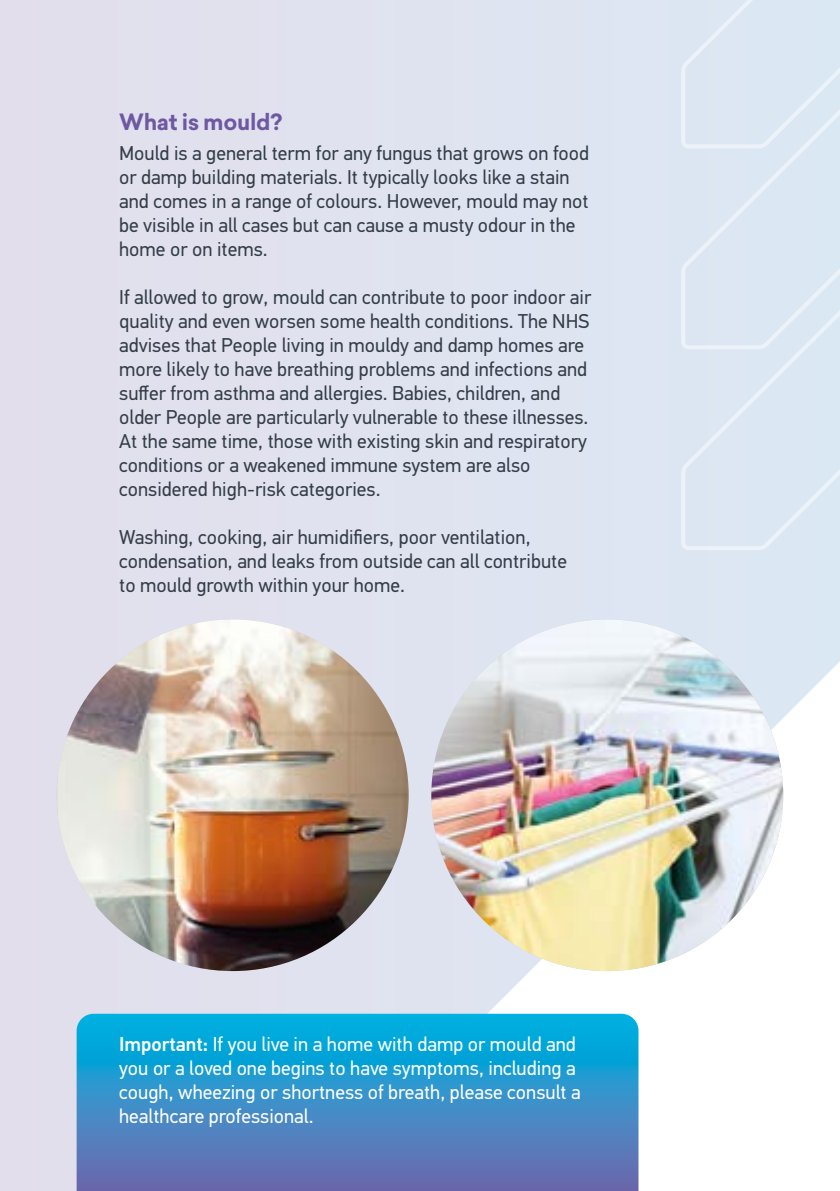
<style>
.page{position:relative;width:840px;height:1191px;background:#fff}
.page>*{position:absolute;margin:0;border:0;box-sizing:border-box;transform-origin:0 0}
.t1{font:700 22px "Sailec";letter-spacing:-.015em;color:#6f58a2}
.t2{font:20px/24px "PF Din Text Std";color:#343e48}
.t3{font:20px/24px "PF Din Text Std";color:#fff}
.s1{font-weight:500}
</style>
<div class="page">
<div style="left:0;top:0;width:839px;height:1191px;background:#e0e2ef"></div>
<svg style="left:309px;top:661px;width:530px;height:530px;fill:#fff"></svg>
<svg style="left:77px;top:1013px;width:561px;height:178px;background:#348ec8"></svg>
<svg style="left:681px;top:0;width:158px;height:550px"></svg>
<img style="left:57px;top:619px;width:351px;height:352px;border-radius:176px">
<img style="left:431px;top:619px;width:351px;height:352px;border-radius:176px">
<p class="t1" style="left:119px;top:106px;width:164px">What is mould?</p>
<p class="t2" style="left:119px;top:141px;width:471px">Mould is a general term for any fungus that grows on food or damp building materials. It typically looks like a stain and comes in a range of colours. However, mould may not be visible in all cases but can cause a musty odour in the home or on items.</p>
<p class="t2" style="left:119px;top:285px;width:473px">If allowed to grow, mould can contribute to poor indoor air quality and even worsen some health conditions. The NHS advises that People living in mouldy and damp homes are more likely to have breathing problems and infections and suffer from asthma and allergies. Babies, children, and older People are particularly vulnerable to these illnesses.<br>At the same time, those with existing skin and respiratory conditions or a weakened immune system are also considered high-risk categories.</p>
<p class="t2" style="left:119px;top:525px;width:449px">Washing, cooking, air humidifiers, poor ventilation, condensation, and leaks from outside can all contribute to mould growth within your home.</p>
<p class="t3" style="left:119px;top:1032px;width:463px"><span class="s1">Important:</span> If you live in a home with damp or mould and you or a loved one begins to have symptoms, including a cough, wheezing or shortness of breath, please consult a healthcare professional.</p>
</div>
